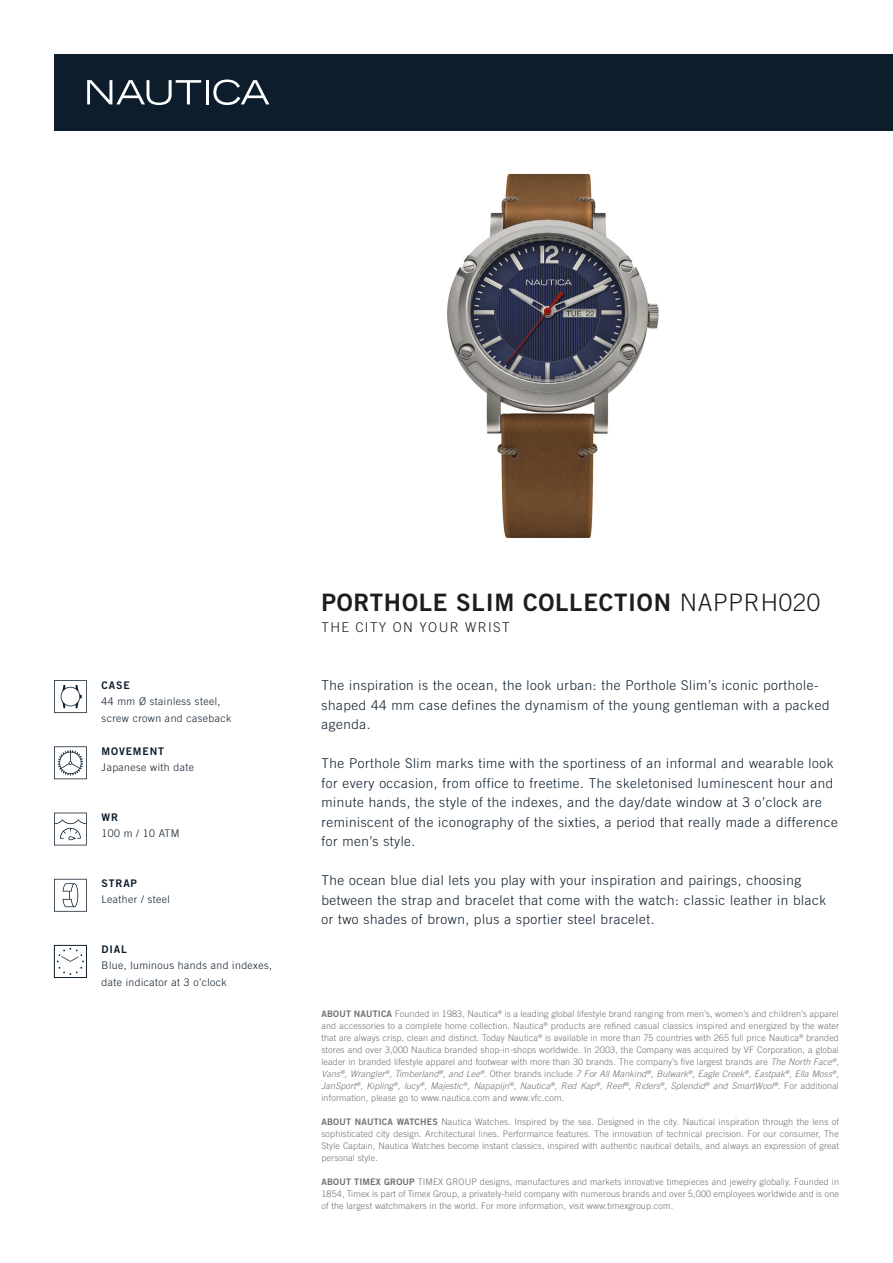
<style>
.page{position:relative;width:893px;height:1263px;background:#fff}
.page>*{position:absolute;margin:0;border:0;box-sizing:border-box;transform-origin:0 0}
.t1{font:24px "Trade Gothic Bold Two";letter-spacing:.03em;color:#1d1d1b}
.t2{font:300 13.5px/19.5px "Trade Gothic";letter-spacing:.04em;color:#0d1d2c}
.t3{font:300 13.5px "Trade Gothic";letter-spacing:.1em;color:#1d1d1b}
.t4{font:300 10.5px/16.5px "Trade Gothic";letter-spacing:.04em;color:#0d1d2c}
.t5{font:10.5px "Trade Gothic Bold Two";letter-spacing:.08em;color:#0d1d2c}
.t6{font:300 9px/12px "Trade Gothic";letter-spacing:.015em;color:#70706f;text-align:justify}
.s1{font-family:"Trade Gothic";font-weight:300}
.s2{font-family:"Trade Gothic Bold Two";font-weight:400}
.s3{font-style:italic}
</style>
<div class="page">
<div style="left:54px;top:54px;width:839px;height:77px;background:#0d1d2c"></div>
<hr style="left:206px;top:80px;width:3px;height:24px;background:#fff">
<svg style="left:213px;top:80px;width:56px;height:25px"></svg>
<svg style="left:87px;top:80px;width:114px;height:25px"></svg>
<svg style="left:54px;top:746px;width:33px;height:33px"></svg>
<svg style="left:54px;top:813px;width:33px;height:32px"></svg>
<svg style="left:54px;top:680px;width:33px;height:33px"></svg>
<svg style="left:54px;top:879px;width:33px;height:33px"></svg>
<div style="left:54px;top:945px;width:33px;height:33px;border:1px solid #0d1d2c"></div>
<svg style="left:57px;top:948px;width:27px;height:27px"></svg>
<img style="left:447px;top:174px;width:212px;height:365px">
<p class="t5" style="left:102px;top:678px;width:30px">CASE</p>
<p class="t4" style="left:102px;top:693px;width:120px">44 mm Ø stainless steel,</p>
<p class="t4" style="left:102px;top:709px;width:131px">screw crown and caseback</p>
<p class="t5" style="left:102px;top:744px;width:64px">MOVEMENT</p>
<p class="t4" style="left:102px;top:759px;width:94px">Japanese with date</p>
<p class="t5" style="left:102px;top:810px;width:18px">WR</p>
<p class="t4" style="left:102px;top:825px;width:80px">100 m / 10 ATM</p>
<p class="t5" style="left:102px;top:876px;width:37px">STRAP</p>
<p class="t4" style="left:102px;top:891px;width:70px">Leather / steel</p>
<p class="t5" style="left:102px;top:942px;width:27px">DIAL</p>
<p class="t4" style="left:102px;top:957px;width:172px">Blue, luminous hands and indexes, date indicator at 3 o’clock</p>
<p class="t1" style="left:321px;top:587px;width:500px">PORTHOLE SLIM COLLECTION <span class="s1">NAPPRH020</span></p>
<p class="t3" style="left:321px;top:619px;width:190px">THE CITY ON YOUR WRIST</p>
<p class="t2" style="left:321px;top:675px;width:510px">The inspiration is the ocean, the look urban: the Porthole Slim’s iconic porthole&shy;shaped 44 mm case defines the dynamism of the young gentleman with a packed agenda.</p>
<p class="t2" style="left:321px;top:753px;width:518px">The Porthole Slim marks time with the sportiness of an informal and wearable look for every occasion, from office to freetime. The skeletonised luminescent hour and minute hands, the style of the indexes, and the day/date window at 3 o’clock are reminiscent of the iconography of the sixties, a period that really made a difference for men’s style.</p>
<p class="t2" style="left:321px;top:870px;width:506px">The ocean blue dial lets you play with your inspiration and pairings, choosing between the strap and bracelet that come with the watch: classic leather in black or two shades of brown, plus a sportier steel bracelet.</p>
<p class="t6" style="left:321px;top:1008px;width:519px"><span class="s2">ABOUT NAUTICA</span> Founded in 1983, Nautica<sup>®</sup> is a leading global lifestyle brand ranging from men’s, women’s and children’s apparel and accessories to a complete home collection. Nautica<sup>®</sup> products are refined casual classics inspired and energized by the water that are always crisp, clean and distinct. Today Nautica<sup>®</sup> is available in more than 75 countries with 265 full price Nautica<sup>®</sup> branded stores and over 3,000 Nautica branded shop-in-shops worldwide. In 2003, the Company was acquired by VF Corporation, a global leader in branded lifestyle apparel and footwear with more than 30 brands. The company’s five largest brands are <span class="s3">The North Face</span><sup>®</sup><span class="s3">, Vans</span><sup>®</sup><span class="s3">, Wrangler</span><sup>®</sup><span class="s3">, Timberland</span><sup>®</sup><span class="s3">, and Lee</span><sup>®</sup>. Other brands include <span class="s3">7 For All Mankind</span><sup>®</sup><span class="s3">, Bulwark</span><sup>®</sup><span class="s3">, Eagle Creek</span><sup>®</sup><span class="s3">, Eastpak</span><sup>®</sup><span class="s3">, Ella Moss</span><sup>®</sup><span class="s3">, JanSport</span><sup>®</sup><span class="s3">, Kipling</span><sup>®</sup><span class="s3">, lucy</span><sup>®</sup><span class="s3">, Majestic</span><sup>®</sup><span class="s3">, Napapijri</span><sup>®</sup><span class="s3">, Nautica</span><sup>®</sup><span class="s3">, Red Kap</span><sup>®</sup><span class="s3">, Reef</span><sup>®</sup><span class="s3">, Riders</span><sup>®</sup><span class="s3">, Splendid</span><sup>®</sup> <span class="s3">and SmartWool</span><sup>®</sup>. For additional information, please go to www.nautica.com and www.vfc.com.</p>
<p class="t6" style="left:321px;top:1116px;width:519px"><span class="s2">ABOUT NAUTICA WATCHES</span> Nautica Watches. Inspired by the sea. Designed in the city. Nautical inspiration through the lens of sophisticated city design. Architectural lines. Performance features. The innovation of technical precision. For our consumer, The Style Captain, Nautica Watches become instant classics, inspired with authentic nautical details, and always an expression of great personal style.</p>
<p class="t6" style="left:321px;top:1176px;width:519px"><span class="s2">ABOUT TIMEX GROUP</span> TIMEX GROUP designs, manufactures and markets innovative timepieces and jewelry globally. Founded in 1854, Timex is part of Timex Group, a privately-held company with numerous brands and over 5,000 employees worldwide and is one of the largest watchmakers in the world. For more information, visit www.timexgroup.com.</p>
</div>
